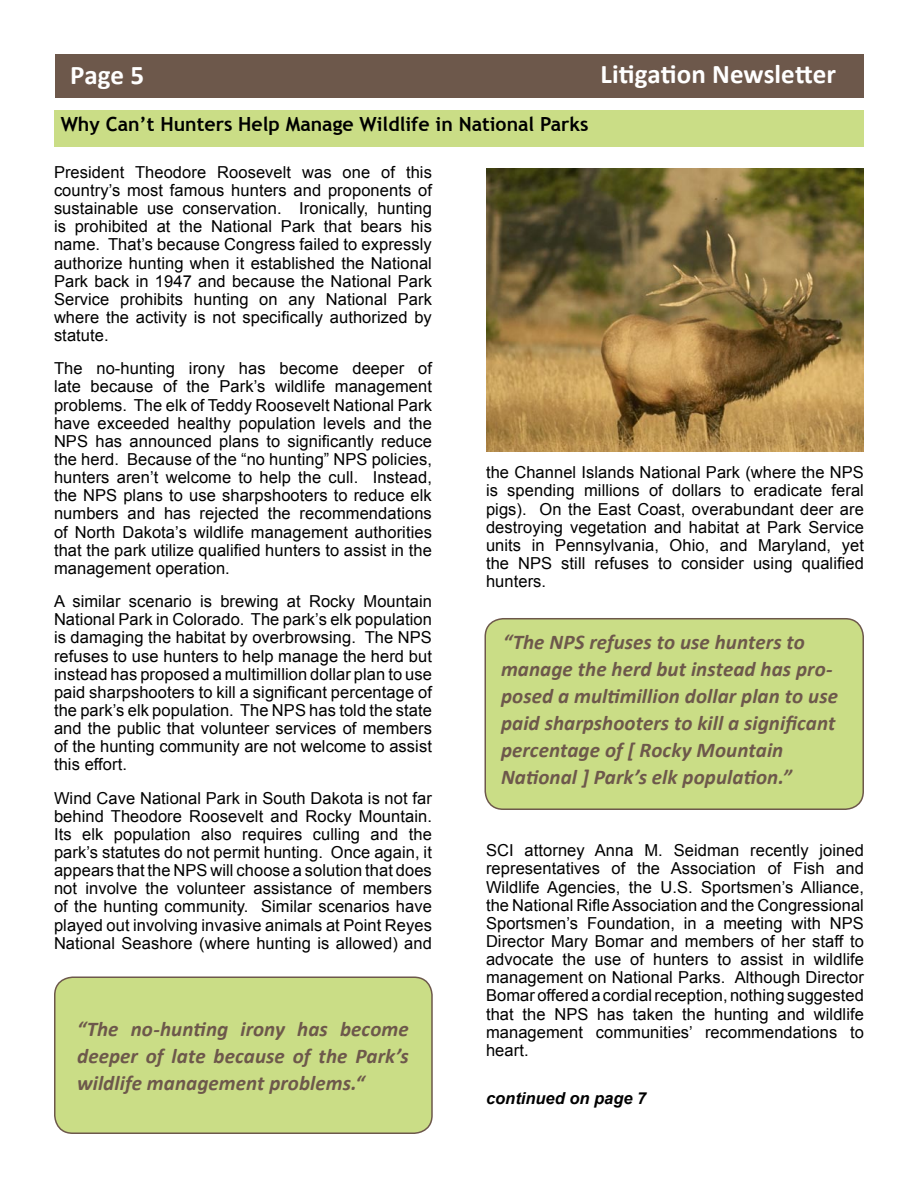
<style>
.page{position:relative;width:918px;height:1188px;background:#fff}
.page>*{position:absolute;margin:0;border:0;box-sizing:border-box;transform-origin:0 0}
.t1{font:700 27px "Calibri";color:#fff}
.t2{font:italic 700 21px/27px "Calibri";letter-spacing:.005em;color:#6d584b;text-align:justify}
.t3{font:700 19.5px "Trebuchet MS";color:#000}
.t4{font:16.5px/18.1px "Arial";letter-spacing:.005em;color:#000;text-align:justify}
.t5{font:italic 700 16.5px "Arial";color:#000}
</style>
<div class="page">
<div style="left:54px;top:110px;width:810px;height:36px;background:#cadd86"></div>
<img style="left:486px;top:169px;width:378px;height:282px">
<div style="left:55px;top:977px;width:377px;height:156px;background:#cadd86;border-radius:18px"></div>
<div style="left:54px;top:977px;width:379px;height:157px;border:2px solid #6d584b;border-radius:18px"></div>
<div style="left:56px;top:54px;width:808px;height:43px;background:#6d584b"></div>
<div style="left:485px;top:619px;width:378px;height:190px;background:#cadd86;border-radius:18px"></div>
<div style="left:484px;top:618px;width:380px;height:192px;border:2px solid #6d584b;border-radius:18px"></div>
<h1 class="t1" style="left:70px;top:59px;width:75px">Page 5</h1>
<h1 class="t1" style="left:601px;top:57px;width:237px">Litigation Newsletter</h1>
<p class="t3" style="left:61px;top:112px;width:529px">Why Can’t Hunters Help Manage Wildlife in National Parks</p>
<p class="t4" style="left:54px;top:163px;width:379px">President Theodore Roosevelt was one of this country’s most famous hunters and proponents of sustainable use conservation. Ironically, hunting is prohibited at the National Park that bears his name. That’s because Congress failed to expressly authorize hunting when it established the National Park back in 1947 and because the National Park Service prohibits hunting on any National Park where the activity is not specifically authorized by statute.</p>
<p class="t4" style="left:54px;top:360px;width:379px">The no-hunting irony has become deeper of late because of the Park’s wildlife management problems. The elk of Teddy Roosevelt National Park have exceeded healthy population levels and the NPS has announced plans to significantly reduce the herd. Because of the “no hunting” NPS policies, hunters aren’t welcome to help the cull. Instead, the NPS plans to use sharpshooters to reduce elk numbers and has rejected the recommendations of North Dakota’s wildlife management authorities that the park utilize qualified hunters to assist in the management operation.</p>
<p class="t4" style="left:54px;top:592px;width:379px">A similar scenario is brewing at Rocky Mountain National Park in Colorado. The park’s elk population is damaging the habitat by overbrowsing. The NPS refuses to use hunters to help manage the herd but instead has proposed a multimillion dollar plan to use paid sharpshooters to kill a significant percentage of the park’s elk population. The NPS has told the state and the public that volunteer services of members of the hunting community are not welcome to assist this effort.</p>
<p class="t4" style="left:54px;top:789px;width:379px">Wind Cave National Park in South Dakota is not far behind Theodore Roosevelt and Rocky Mountain.<br>Its elk population also requires culling and the park’s statutes do not permit hunting. Once again, it appears that the NPS will choose a solution that does not involve the volunteer assistance of members of the hunting community. Similar scenarios have played out involving invasive animals at Point Reyes National Seashore (where hunting is allowed) and</p>
<p class="t4" style="left:486px;top:464px;width:379px">the Channel Islands National Park (where the NPS is spending millions of dollars to eradicate feral pigs). On the East Coast, overabundant deer are destroying vegetation and habitat at Park Service units in Pennsylvania, Ohio, and Maryland, yet the NPS still refuses to consider using qualified hunters.</p>
<p class="t2" style="left:501px;top:627px;width:339px;text-align:left">“The NPS refuses to use hunters to manage the herd but instead has pro&shy;posed a multimillion dollar plan to use paid sharpshooters to kill a significant percentage of [ Rocky Mountain National ] Park’s elk population.”</p>
<p class="t4" style="left:486px;top:842px;width:379px">SCI attorney Anna M. Seidman recently joined representatives of the Association of Fish and Wildlife Agencies, the U.S. Sportsmen’s Alliance, the National Rifle Association and the Congressional Sportsmen’s Foundation, in a meeting with NPS Director Mary Bomar and members of her staff to advocate the use of hunters to assist in wildlife management on National Parks. Although Director Bomar offered a cordial reception, nothing suggested that the NPS has taken the hunting and wildlife management communities’ recommendations to heart.</p>
<p class="t2" style="left:77px;top:1015px;width:333px">“The no-hunting irony has become deeper of late because of the Park’s wildlife management problems.“</p>
<p class="t5" style="left:486px;top:1087px;width:162px">continued on page 7</p>
</div>
